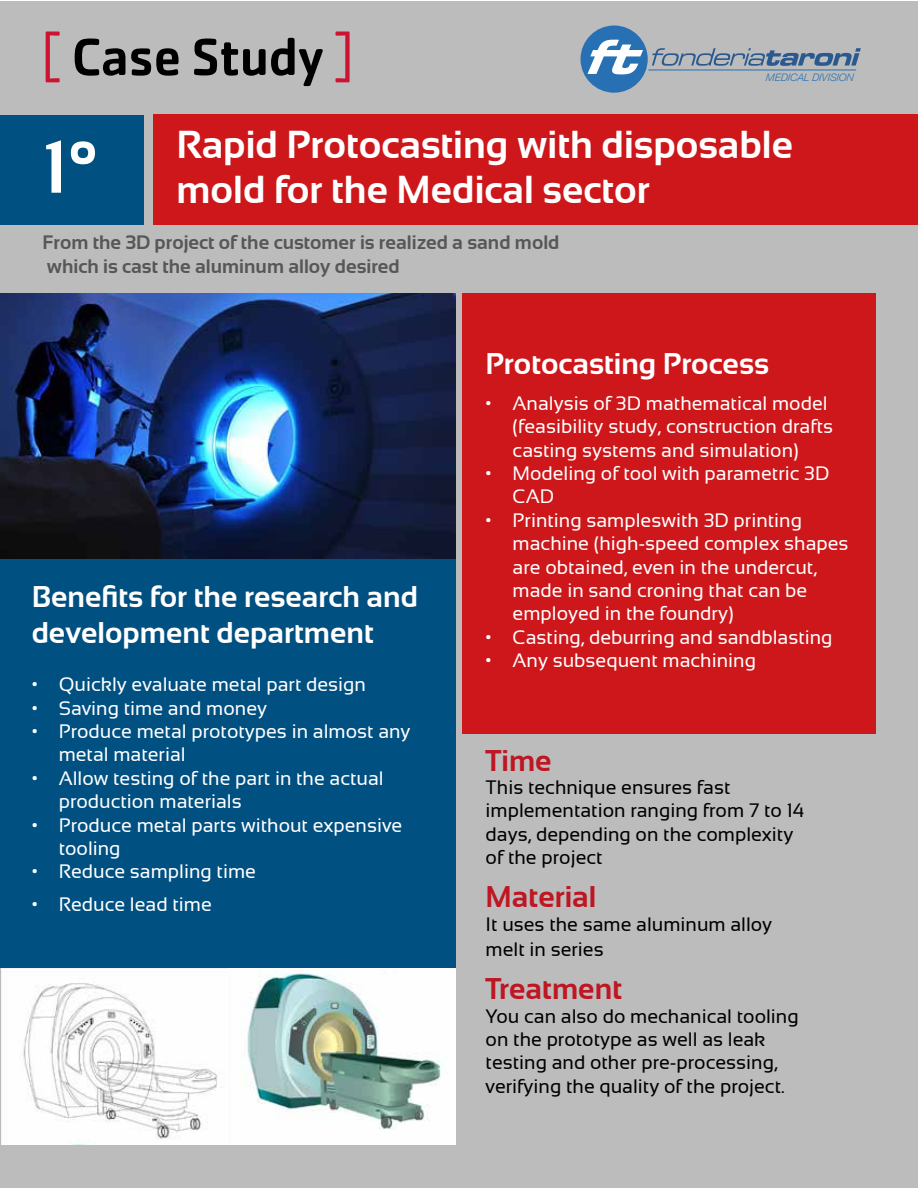
<style>
.page{position:relative;width:918px;height:1188px;background:#fff}
.page>*{position:absolute;margin:0;border:0;box-sizing:border-box;transform-origin:0 0}
.t1{font:700 73.5px "Sansation";color:#fff}
.t2{font:500 54px "Cachet Std";letter-spacing:-.025em;color:#000}
.t3{font:700 39px/45px "Sansation";color:#fff}
.t4{font:700 30px/36px "Sansation";color:#fff}
.t5{font:700 30px "Sansation";color:#be1622}
.t6{font:19.5px/23.4px "Sansation";color:#fff}
.t7{font:19.5px/23.4px "Sansation";color:#000}
.t8{font:700 19.5px/23.4px "Sansation";color:#575756}
.t9{font:italic 300 10.35px "Helvetica Neue";color:#2670b3}
.s1{font-family:"Cachet";font-weight:400;color:#cd1332}
</style>
<div class="page">
<div style="left:1px;top:1px;width:917px;height:1186px;background:#bcbcbc"></div>
<div style="left:0;top:115px;width:143px;height:110px;background:#005081"></div>
<div style="left:154px;top:114px;width:764px;height:111px;background:#cd171a"></div>
<hr style="left:917px;top:705px;width:1px;height:232px;background:#005081">
<img style="left:228px;top:968px;width:227px;height:176px">
<div style="left:0;top:293px;width:455px;height:675px;background:#005081"></div>
<div style="left:462px;top:293px;width:413px;height:441px;background:#cd171a"></div>
<div style="left:581px;top:26px;width:67px;height:67px;background:#2670b3;border-radius:50%"></div>
<svg style="left:587px;top:40px;width:56px;height:34px"></svg>
<svg style="left:652px;top:48px;width:209px;height:18px"></svg>
<hr style="left:648px;top:70px;width:208px;height:1px;background:#2670b3">
<img style="left:0;top:293px;width:455px;height:265px">
<img style="left:0;top:968px;width:228px;height:176px">
<h2 class="t2" style="left:43px;top:24px;width:312px"><span class="s1">[</span> Case Study <span class="s1">]</span></h2>
<p class="t9" style="left:766px;top:71px;width:89px">MEDICAL DIVISION</p>
<h1 class="t1" style="left:43px;top:126px;width:58px">1°</h1>
<h3 class="t3" style="left:176px;top:122px;width:618px">Rapid Protocasting with disposable mold for the Medical sector</h3>
<p class="t8" style="left:43px;top:231px;width:518px">From the 3D project of the customer is realized a sand mold which is cast the aluminum alloy desired</p>
<h3 class="t4" style="left:32px;top:578px;width:388px">Benefits for the research and development department</h3>
<p class="t6" style="left:32px;top:673px;width:336px">• Quickly evaluate metal part design</p>
<p class="t6" style="left:32px;top:696px;width:237px">• Saving time and money</p>
<p class="t6" style="left:59px;top:720px;width:353px;text-indent:-27px">• Produce metal prototypes in almost any metal material</p>
<p class="t6" style="left:59px;top:766px;width:327px;text-indent:-27px">• Allow testing of the part in the actual production materials</p>
<p class="t6" style="left:59px;top:813px;width:345px;text-indent:-27px">• Produce metal parts without expensive tooling</p>
<p class="t6" style="left:32px;top:860px;width:226px">• Reduce sampling time</p>
<p class="t6" style="left:32px;top:892px;width:182px">• Reduce lead time</p>
<h3 class="t4" style="left:486px;top:346px;width:285px">Protocasting Process</h3>
<p class="t6" style="left:513px;top:391px;width:322px;text-indent:-27px">• Analysis of 3D mathematical model (feasibility study, construction drafts casting systems and simulation)</p>
<p class="t6" style="left:513px;top:461px;width:318px;text-indent:-27px">• Modeling of tool with parametric 3D<br>CAD</p>
<p class="t6" style="left:513px;top:508px;width:337px;text-indent:-27px">• Printing sampleswith 3D printing machine (high-speed complex shapes are obtained, even in the undercut, made in sand croning that can be employed in the foundry)</p>
<p class="t6" style="left:486px;top:625px;width:348px">• Casting, deburring and sandblasting</p>
<p class="t6" style="left:486px;top:649px;width:272px">• Any subsequent machining</p>
<h3 class="t5" style="left:486px;top:743px;width:68px">Time</h3>
<p class="t7" style="left:486px;top:776px;width:320px">This technique ensures fast implementation ranging from 7 to 14 days, depending on the complexity of the project</p>
<h3 class="t5" style="left:486px;top:880px;width:112px">Material</h3>
<p class="t7" style="left:486px;top:911px;width:288px;line-height:25.2px">It uses the same aluminum alloy melt in series</p>
<h3 class="t5" style="left:486px;top:972px;width:138px">Treatment</h3>
<p class="t7" style="left:486px;top:1004px;width:315px">You can also do mechanical tooling on the prototype as well as leak testing and other pre-processing, verifying the quality of the project.</p>
</div>
